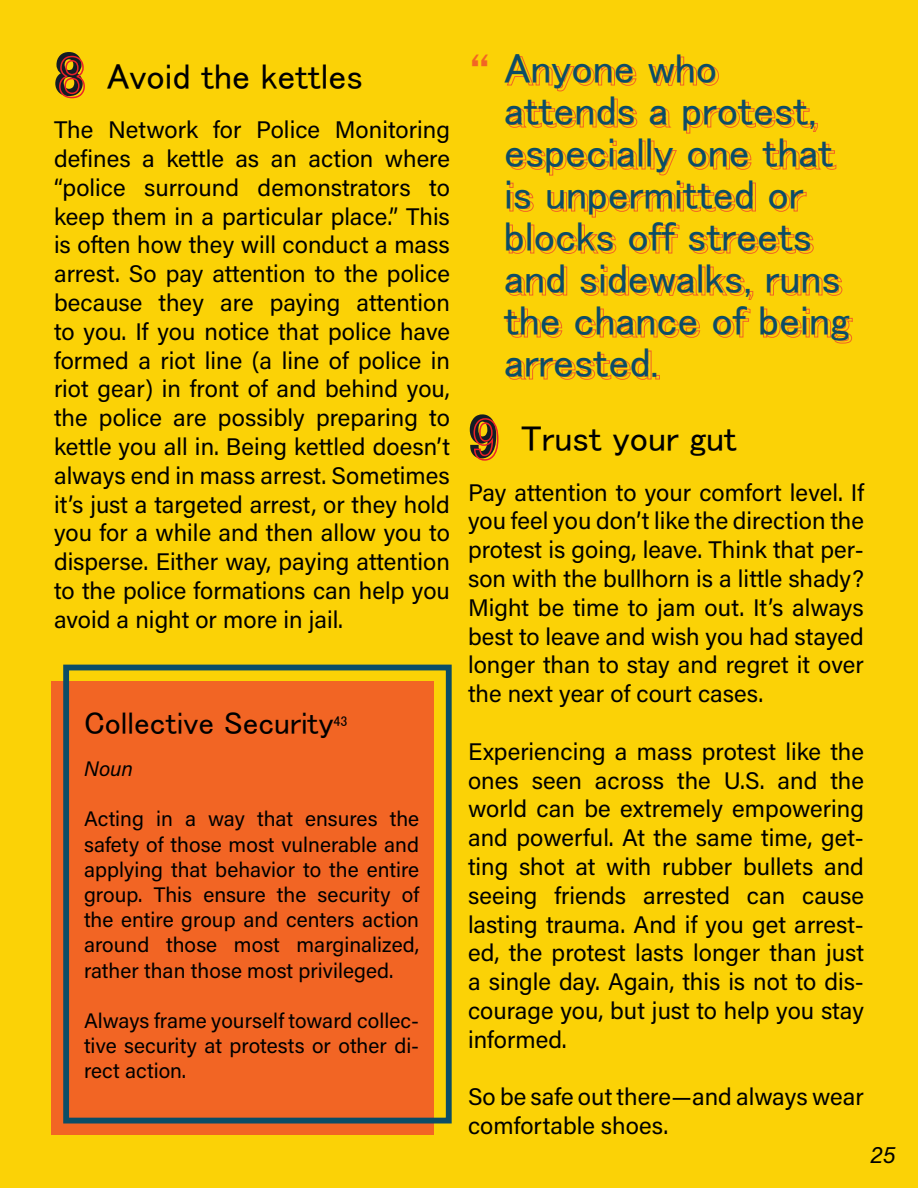
<style>
.page{position:relative;width:918px;height:1188px;background:#fbd206}
.page>*{position:absolute;margin:0;border:0;box-sizing:border-box;transform-origin:0 0}
.t1{font:48px "MS UI Gothic";color:#f26524}
.t2{font:42px/42px "MS UI Gothic";color:#0c4d66}
.t3{font:36px "MS UI Gothic";color:#000}
.t4{font:31.5px "MS UI Gothic";color:#000}
.t5{font:24px/28.8px "Acumin Variable Concept";letter-spacing:.02em;color:#000;text-align:justify}
.t6{font:21px/25.2px "Acumin Variable Concept";letter-spacing:.02em;color:#000;text-align:justify}
.t7{font:13.95px "MS UI Gothic";color:#000}
.s1{font-size:60px;color:#131c25}
</style>
<div class="page">
<div style="left:51px;top:681px;width:383px;height:453px;background:#f26524"></div>
<div style="left:63px;top:665px;width:389px;height:459px;border:6px solid #0c4d66"></div>
<h3 class="t3" style="left:54px;top:58px;width:311px"><span class="s1">8</span> Avoid the kettles</h3>
<p class="t5" style="left:54px;top:115px;width:397px">The Network for Police Monitoring defines a kettle as an action where “police surround demonstrators to keep them in a particular place.” This is often how they will conduct a mass arrest. So pay attention to the police because they are paying attention to you. If you notice that police have formed a riot line (a line of police in riot gear) in front of and behind you, the police are possibly preparing to kettle you all in. Being kettled doesn’t always end in mass arrest. Sometimes it’s just a targeted arrest, or they hold you for a while and then allow you to disperse. Either way, paying attention to the police formations can help you avoid a night or more in jail.</p>
<h3 class="t4" style="left:84px;top:707px;width:251px">Collective Security</h3>
<p class="t7" style="left:334px;top:714px;width:15px">43</p>
<p class="t6" style="left:84px;top:755px;width:51px">Noun</p>
<p class="t6" style="left:84px;top:806px;width:336px">Acting in a way that ensures the safety of those most vulnerable and applying that behavior to the entire group. This ensure the security of the entire group and centers action around those most marginalized, rather than those most privileged.</p>
<p class="t6" style="left:84px;top:1007px;width:337px">Always frame yourself toward collec&shy;tive security at protests or other di&shy;rect action.</p>
<h1 class="t1" style="left:468px;top:51px;width:25px">“</h1>
<h2 class="t2" style="left:504px;top:46px;width:347px">Anyone who attends a protest, especially one that is unpermitted or blocks off streets and sidewalks, runs the chance of being arrested.</h2>
<h3 class="t3" style="left:468px;top:420px;width:270px"><span class="s1">9</span> Trust your gut</h3>
<p class="t5" style="left:468px;top:477px;width:397px">Pay attention to your comfort level. If you feel you don’t like the direction the protest is going, leave. Think that per&shy;son with the bullhorn is a little shady?<br>Might be time to jam out. It’s always best to leave and wish you had stayed longer than to stay and regret it over the next year of court cases.</p>
<p class="t5" style="left:468px;top:736px;width:397px">Experiencing a mass protest like the ones seen across the U.S. and the world can be extremely empowering and powerful. At the same time, get&shy;ting shot at with rubber bullets and seeing friends arrested can cause lasting trauma. And if you get arrest&shy;ed, the protest lasts longer than just a single day. Again, this is not to dis&shy;courage you, but just to help you stay informed.</p>
<p class="t5" style="left:468px;top:1082px;width:397px">So be safe out there—and always wear comfortable shoes.</p>
<p class="t5" style="left:871px;top:1139px;width:26px">25</p>
</div>
